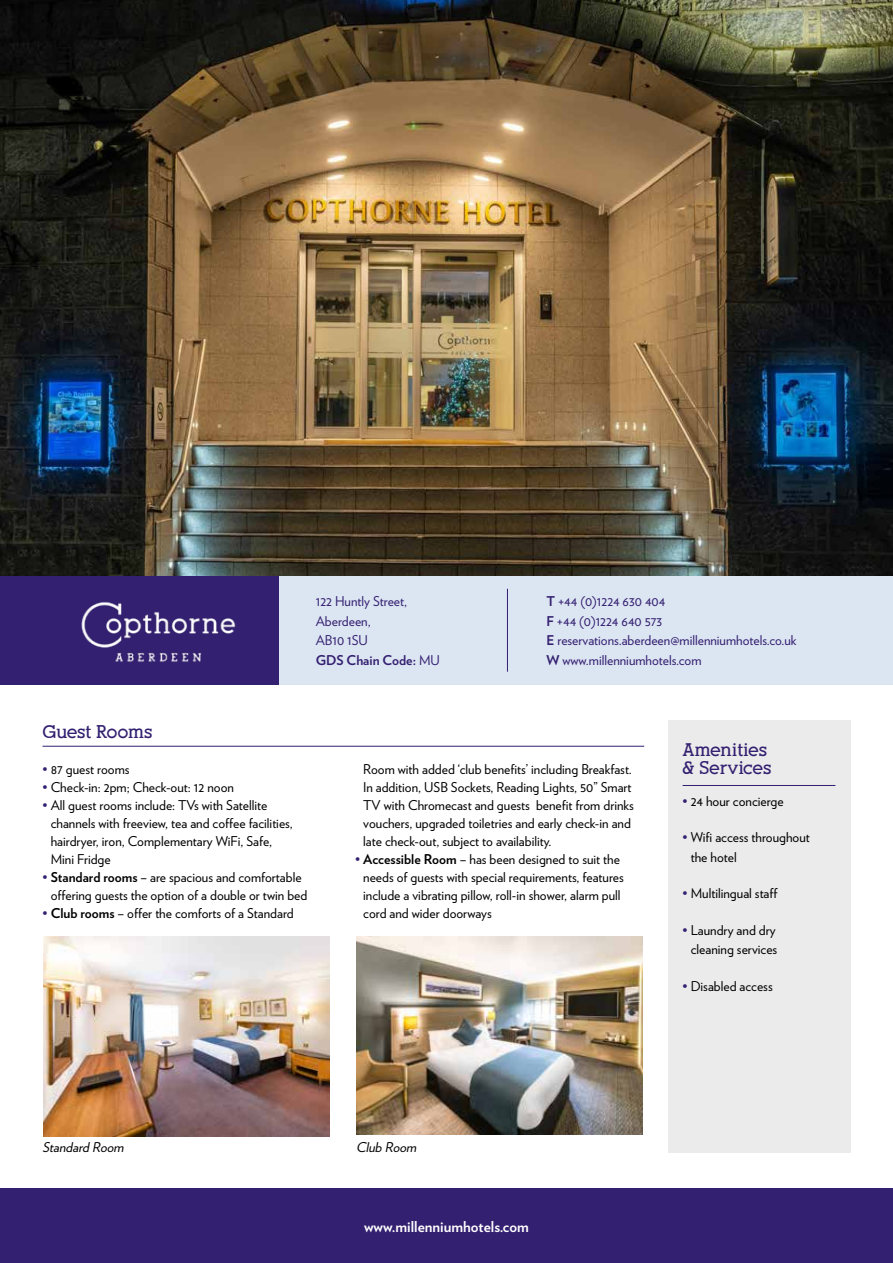
<style>
.page{position:relative;width:893px;height:1263px;background:#fff}
.page>*{position:absolute;margin:0;border:0;box-sizing:border-box;transform-origin:0 0}
.t1{font:700 18px "Alexandria FLF";color:#342071}
.t2{font:700 15px "Verlag";color:#fff}
.t3{font:13.5px/18px "Verlag";color:#000}
.t4{font:13.5px/19.5px "Verlag";color:#342071}
.t5{font:italic 13.5px "Verlag";color:#000}
.s1{font-weight:700}
.s2{color:#342071}
</style>
<div class="page">
<img style="left:0;top:0;width:893px;height:576px">
<div style="left:668px;top:720px;width:182px;height:432px;background:#ebebeb"></div>
<hr style="left:683px;top:785px;width:152px;height:1px;background:#342071">
<img style="left:356px;top:936px;width:286px;height:198px">
<div style="left:0;top:1188px;width:893px;height:75px;background:#342071"></div>
<div style="left:279px;top:576px;width:614px;height:108px;background:#dce5f2"></div>
<hr style="left:507px;top:589px;width:1px;height:83px;background:#342071">
<div style="left:0;top:576px;width:279px;height:108px;background:#342071"></div>
<img style="left:81px;top:602px;width:155px;height:60px">
<hr style="left:43px;top:746px;width:601px;height:1px;background:#342071">
<img style="left:43px;top:936px;width:286px;height:200px">
<h1 class="t1" style="left:43px;top:722px;width:111px">Guest Rooms</h1>
<p class="t4" style="left:316px;top:591px;width:126px">122 Huntly Street,<br>Aberdeen,<br>AB10 1SU<br><span class="s1">GDS Chain Code:</span> MU</p>
<p class="t4" style="left:546px;top:591px;width:252px"><span class="s1">T</span> +44 (0)1224 630 404<br><span class="s1">F</span> +44 (0)1224 640 573<br><span class="s1">E</span> reservations.aberdeen@millenniumhotels.co.uk<br><span class="s1">W</span> www.millenniumhotels.com</p>
<h1 class="t1" style="left:683px;top:740px;width:86px">Amenities</h1>
<p class="t3" style="left:43px;top:759px;width:89px"><span class="s2">•</span> 87 guest rooms</p>
<h1 class="t1" style="left:683px;top:758px;width:90px">&amp; Services</h1>
<p class="t3" style="left:43px;top:777px;width:193px"><span class="s2">•</span> Check-in: 2pm; Check-out: 12 noon</p>
<p class="t3" style="left:51px;top:795px;width:243px;text-indent:-8px"><span class="s2">•</span> All guest rooms include: TVs with Satellite channels with freeview, tea and coffee facilities, hairdryer, iron, Complementary WiFi, Safe, Mini Fridge</p>
<p class="t3" style="left:51px;top:867px;width:258px;text-indent:-8px"><span class="s2">•</span> <span class="s1">Standard rooms</span> – are spacious and comfortable offering guests the option of a double or twin bed</p>
<p class="t3" style="left:43px;top:903px;width:253px"><span class="s2">•</span> <span class="s1">Club rooms</span> – offer the comforts of a Standard</p>
<p class="t3" style="left:363px;top:759px;width:272px">Room with added ‘club benefits’ including Breakfast.<br>In addition, USB Sockets, Reading Lights, 50” Smart TV with Chromecast and guests benefit from drinks vouchers, upgraded toiletries and early check-in and late check-out, subject to availability.</p>
<p class="t3" style="left:363px;top:849px;width:262px;text-indent:-8px"><span class="s2">•</span> <span class="s1">Accessible Room</span> – has been designed to suit the needs of guests with special requirements, features include a vibrating pillow, roll-in shower, alarm pull cord and wider doorways</p>
<p class="t3" style="left:683px;top:791px;width:103px"><span class="s2">•</span> 24 hour concierge</p>
<p class="t3" style="left:691px;top:827px;width:121px;line-height:19.5px;text-indent:-8px"><span class="s2">•</span> Wifi access throughout the hotel</p>
<p class="t3" style="left:683px;top:883px;width:97px"><span class="s2">•</span> Multilingual staff</p>
<p class="t3" style="left:683px;top:919px;width:96px;line-height:19.5px;text-align:right"><span class="s2">•</span> Laundry and dry cleaning services</p>
<p class="t3" style="left:683px;top:976px;width:92px"><span class="s2">•</span> Disabled access</p>
<p class="t5" style="left:43px;top:1137px;width:86px">Standard Room</p>
<p class="t5" style="left:356px;top:1137px;width:65px">Club Room</p>
<p class="t2" style="left:364px;top:1214px;width:166px">www.millenniumhotels.com</p>
</div>
